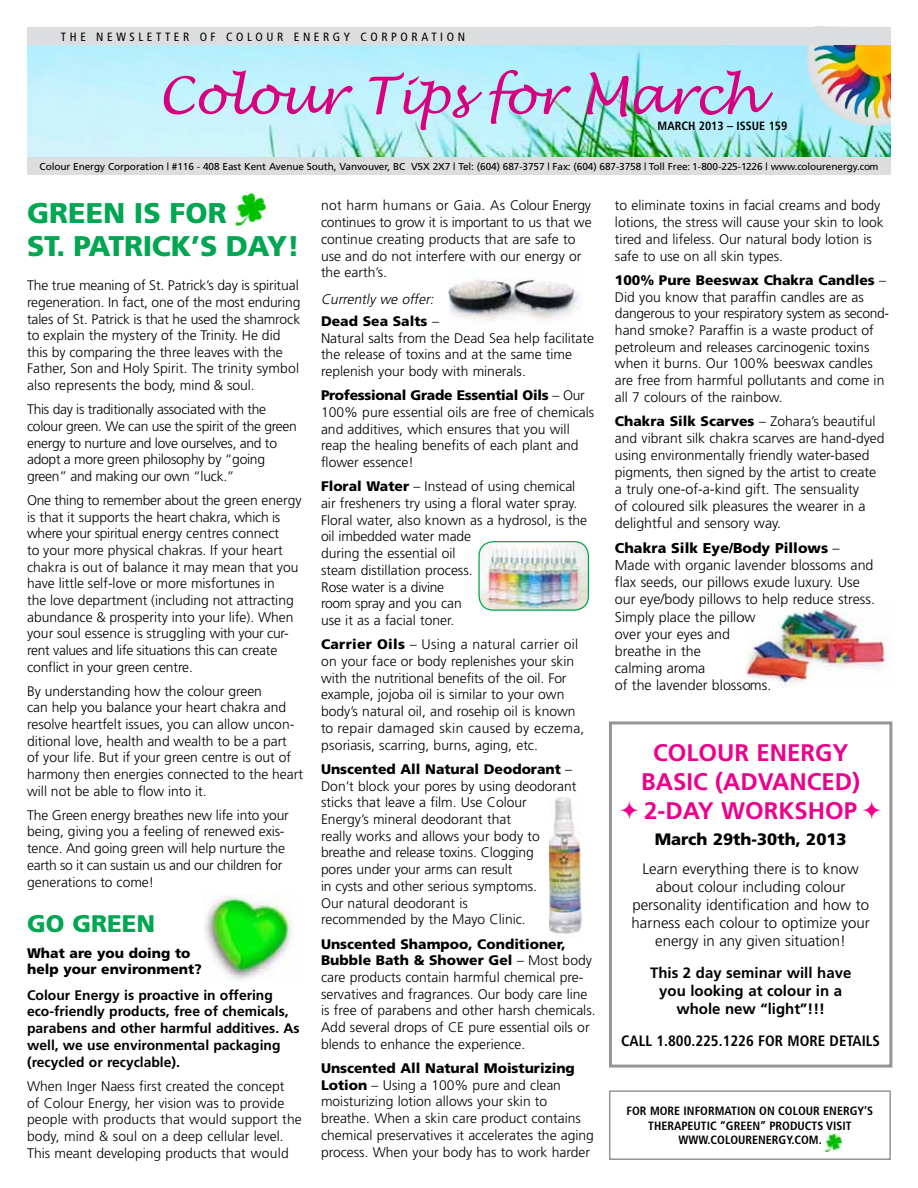
<style>
.page{position:relative;width:918px;height:1188px;background:#fff}
.page>*{position:absolute;margin:0;border:0;box-sizing:border-box;transform-origin:0 0}
.t1{font:italic 51px "Lucida Handwriting";letter-spacing:-.02em;color:#d60080}
.t2{font:900 28.5px/33px "Frutiger";letter-spacing:-.01em;color:#00a651}
.t3{font:700 24px/29px "Frutiger";color:#ec008c;text-align:center}
.t4{font:900 24px "Frutiger";color:#00a651}
.t5{font:900 16.5px "Frutiger";color:#000}
.t6{font:300 15px/18px "Frutiger";color:#000;text-align:center}
.t7{font:700 15px/18px "Frutiger";color:#000;text-align:center}
.t8{font:700 condensed 15px "Frutiger";color:#000}
.t9{font:300 14.25px/17.1px "Frutiger";color:#000}
.t10{font:300 13.8px/16.6px "Frutiger";color:#000}
.t11{font:300 13.8px/16.6px "Frutiger";letter-spacing:-.02em;color:#000}
.t12{font:700 13.8px/16.6px "Frutiger";color:#000}
.t13{font:900 13.8px/16.5px "Frutiger";color:#000}
.t14{font:italic 300 13.8px/21.8px "Frutiger";color:#000}
.t15{font:700 condensed 12px "Frutiger";color:#000}
.t16{font:condensed 12px "Frutiger";letter-spacing:.3em;color:#000}
.t17{font:10.05px "Frutiger";letter-spacing:-.01em;color:#000}
.s1{font-weight:900;font-style:normal}
.s2{font-style:normal}
.s3{font-weight:900}
.s4{font-size:14.25px}
</style>
<div class="page">
<img style="left:27px;top:45px;width:864px;height:112px">
<div style="left:27px;top:157px;width:864px;height:18px;background:#dcddde"></div>
<svg style="left:807px;top:26px;width:84px;height:100px"></svg>
<img style="left:814px;top:45px;width:77px;height:74px">
<div style="left:27px;top:27px;width:864px;height:18px;background:#dcddde"></div>
<img style="left:203px;top:895px;width:88px;height:86px">
<img style="left:480px;top:543px;width:108px;height:66px">
<div style="left:478px;top:541px;width:111px;height:70px;border:1px solid #00a651;border-radius:14px"></div>
<div style="left:609px;top:1090px;width:282px;height:70px;border:2px solid #939598"></div>
<img style="left:825px;top:1134px;width:16px;height:17px">
<img style="left:236px;top:194px;width:30px;height:32px">
<img style="left:449px;top:279px;width:130px;height:42px">
<img style="left:745px;top:605px;width:145px;height:83px">
<img style="left:549px;top:797px;width:32px;height:137px">
<div style="left:609px;top:721px;width:283px;height:347px;border:3px solid #939598"></div>
<p class="t16" style="left:61px;top:29px;width:406px">THE NEWSLETTER OF COLOUR ENERGY CORPORATION</p>
<h1 class="t1" style="left:158px;top:65px;width:603px">Colour Tips for March</h1>
<p class="t15" style="left:658px;top:119px;width:131px">MARCH 2013 – ISSUE 159</p>
<p class="t17" style="left:40px;top:160px;width:840px">Colour Energy Corporation | #116 - 408 East Kent Avenue South, Vanvouver, BC V5X 2X7 | Tel: (604) 687-3757 | Fax: (604) 687-3758 | Toll Free: 1-800-225-1226 | www.colourenergy.com</p>
<h2 class="t2" style="left:27px;top:196px;width:274px">Green is for<br>st. patrick’s day!</h2>
<p class="t10" style="left:27px;top:277px;width:275px">The true meaning of St. Patrick’s day is spiritual regeneration. In fact, one of the most enduring tales of St. Patrick is that he used the shamrock to explain the mystery of the Trinity. He did this by comparing the three leaves with the Father, Son and Holy Spirit. The trinity symbol also represents the body, mind &amp; soul.</p>
<p class="t11" style="left:27px;top:401px;width:271px">This day is traditionally associated with the colour green. We can use the spirit of the green energy to nurture and love ourselves, and to adopt a more green philosophy by “going green” and making our own “luck.”</p>
<p class="t10" style="left:27px;top:492px;width:276px">One thing to remember about the green energy is that it supports the heart chakra, which is where your spiritual energy centres connect<br>to your more physical chakras. If your heart chakra is out of balance it may mean that you have little self-love or more misfortunes in<br>the love department (including not attracting abundance &amp; prosperity into your life). When your soul essence is struggling with your cur&shy;rent values and life situations this can create conflict in your green centre.</p>
<p class="t10" style="left:27px;top:683px;width:277px">By understanding how the colour green<br>can help you balance your heart chakra and resolve heartfelt issues, you can allow uncon&shy;ditional love, health and wealth to be a part<br>of your life. But if your green centre is out of harmony then energies connected to the heart will not be able to flow into it.</p>
<p class="t10" style="left:27px;top:807px;width:263px">The Green energy breathes new life into your being, giving you a feeling of renewed exis&shy;tence. And going green will help nurture the earth so it can sustain us and our children for generations to come!</p>
<h3 class="t4" style="left:27px;top:909px;width:81px">GO GREEN</h3>
<p class="t13" style="left:27px;top:944px;width:176px">What are you doing to help your environment?</p>
<p class="t12" style="left:27px;top:987px;width:274px">Colour Energy is proactive in offering eco-friendly products, free of chemicals, parabens and other harmful additives. As well, we use environmental packaging (recycled or recyclable).</p>
<p class="t10" style="left:27px;top:1078px;width:276px">When Inger Naess first created the concept<br>of Colour Energy, her vision was to provide people with products that would support the body, mind &amp; soul on a deep cellular level.<br>This meant developing products that would</p>
<p class="t10" style="left:321px;top:198px;width:272px">not harm humans or Gaia. As Colour Energy continues to grow it is important to us that we continue creating products that are safe to use and do not interfere with our energy or the earth’s.</p>
<p class="t14" style="left:321px;top:289px;width:120px">Currently we offer:<br><span class="s1">Dead Sea Salts</span> <span class="s2">–</span></p>
<p class="t10" style="left:321px;top:330px;width:275px">Natural salts from the Dead Sea help facilitate the release of toxins and at the same time replenish your body with minerals.</p>
<p class="t10" style="left:321px;top:387px;width:275px"><span class="s3">Professional Grade Essential Oils</span> – Our 100% pure essential oils are free of chemicals and additives, which ensures that you will reap the healing benefits of each plant and flower essence!</p>
<p class="t10" style="left:321px;top:478px;width:268px"><span class="s3">Floral Water</span> – Instead of using chemical air fresheners try using a floral water spray.<br>Floral water, also known as a hydrosol, is the oil imbedded water made<br>during the essential oil<br>steam distillation process.<br>Rose water is a divine<br>room spray and you can<br>use it as a facial toner.</p>
<p class="t10" style="left:321px;top:636px;width:265px"><span class="s3">Carrier Oils</span> – Using a natural carrier oil on your face or body replenishes your skin with the nutritional benefits of the oil. For example, jojoba oil is similar to your own body’s natural oil, and rosehip oil is known to repair damaged skin caused by eczema, psoriasis, scarring, burns, aging, etc.</p>
<p class="t10" style="left:321px;top:761px;width:257px"><span class="s3">Unscented All Natural Deodorant</span> – Don’t block your pores by using deodorant sticks that leave a film. Use Colour Energy’s mineral deodorant that<br>really works and allows your body to breathe and release toxins. Clogging<br>pores under your arms can result<br>in cysts and other serious symptoms.<br>Our natural deodorant is<br>recommended by the Mayo Clinic.</p>
<p class="t10" style="left:321px;top:936px;width:276px"><span class="s3">Unscented Shampoo, Conditioner, Bubble Bath &amp; Shower Gel</span> – Most body care products contain harmful chemical pre&shy;servatives and fragrances. Our body care line is free of parabens and other harsh chemicals.<br>Add several drops of CE pure essential oils or blends to enhance the experience.</p>
<p class="t10" style="left:321px;top:1060px;width:274px"><span class="s3">Unscented All Natural Moisturizing Lotion</span> – Using a 100% pure and clean moisturizing lotion allows your skin to breathe. When a skin care product contains chemical preservatives it accelerates the aging process. When your body has to work harder</p>
<p class="t10" style="left:615px;top:198px;width:270px">to eliminate toxins in facial creams and body lotions, the stress will cause your skin to look tired and lifeless. Our natural body lotion is safe to use on all skin types.</p>
<p class="t10" style="left:615px;top:272px;width:276px"><span class="s3">100% Pure Beeswax Chakra Candles</span> – Did you know that paraffin candles are as dangerous to your respiratory system as second&shy;hand smoke? Paraffin is a waste product of petroleum and releases carcinogenic toxins when it burns. Our 100% beeswax candles are free from harmful pollutants and come in all 7 colours of the rainbow.</p>
<p class="t10" style="left:615px;top:413px;width:271px"><span class="s3">Chakra Silk Scarves</span> – Zohara’s beautiful and vibrant silk chakra scarves are hand-dyed using environmentally friendly water-based pigments, then signed by <span class="s4">the artist to create</span></p>
<p class="t9" style="left:615px;top:481px;width:252px">a truly one-of-a-kind gift. The sensuality of coloured silk pleasures the wearer in a delightful and sensory way.</p>
<p class="t9" style="left:615px;top:540px;width:262px"><span class="s3">Chakra Silk Eye/Body Pillows</span> –<br>Made with organic lavender blossoms and flax seeds, our pillows exude luxury. Use our eye/body pillows to help reduce stress.<br>Simply place the pillow<br>over your eyes and<br>breathe in the<br>calming aroma<br>of the lavender blossoms.</p>
<h3 class="t3" style="left:641px;top:739px;width:220px">COlour Energy<br>Basic (advance d)<br>2-Day workshop</h3>
<p class="t5" style="left:655px;top:829px;width:193px">March 29th-30th, 2013</p>
<p class="t6" style="left:632px;top:860px;width:240px">Learn everything there is to know about colour including colour personality identification and how to harness each colour to optimize your energy in any given situation!</p>
<p class="t7" style="left:650px;top:964px;width:203px">This 2 day seminar will have you looking at colour in a whole new “light”!!!</p>
<p class="t8" style="left:621px;top:1031px;width:260px">CALL 1.800.225.1226 FOR MORE DETAILS</p>
<p class="t15" style="left:627px;top:1104px;width:91px">FOR MORE INFORMA</p>
<p class="t15" style="left:731px;top:1104px;width:144px">TION ON COLOUR ENERGY’S</p>
<p class="t15" style="left:648px;top:1118px;width:205px">THERAPEUTIC “GREEN” PRODUCTS VISIT</p>
<p class="t15" style="left:678px;top:1133px;width:145px">WWW.COLOURENERGY.COM.</p>
</div>
